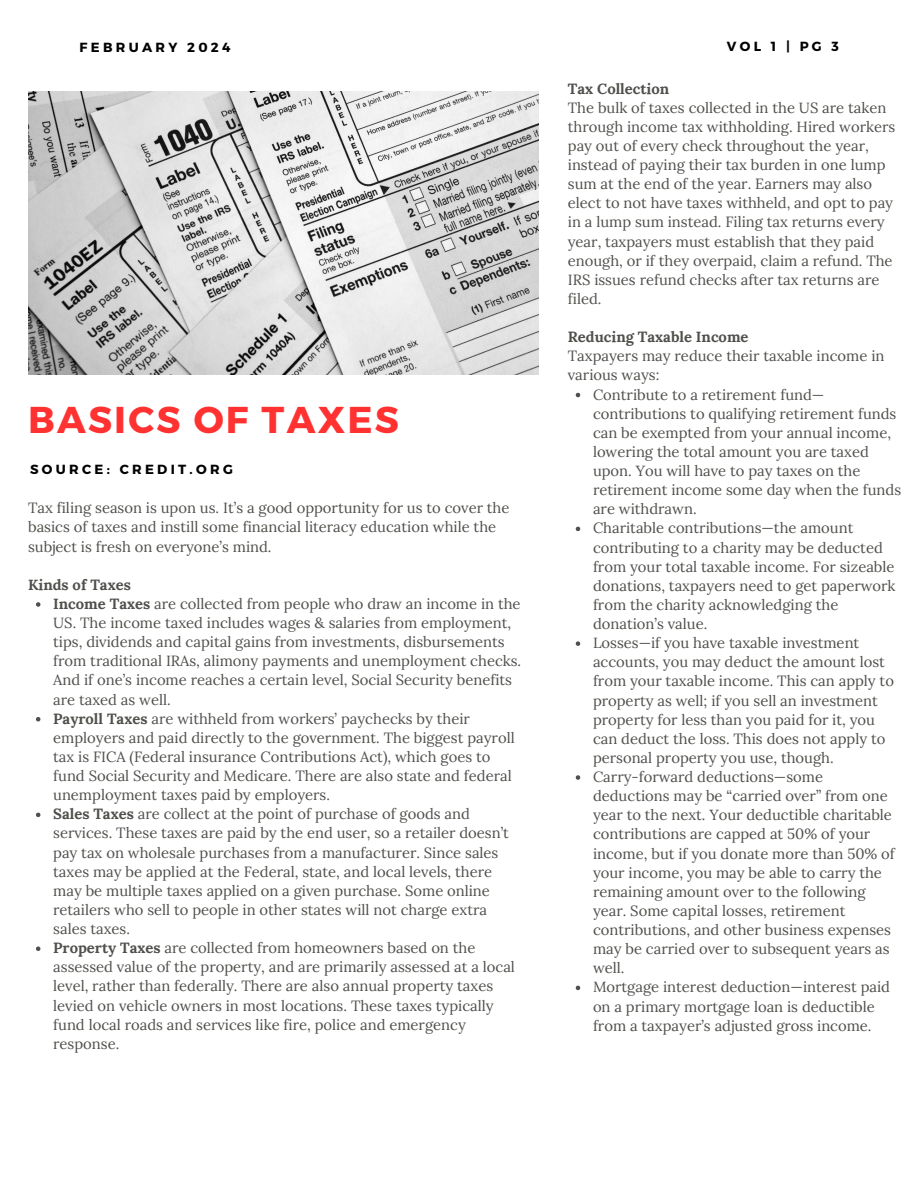
<style>
.page{position:relative;width:918px;height:1188px;background:#fff}
.page>*{position:absolute;margin:0;border:0;box-sizing:border-box;transform-origin:0 0}
.t1{font:700 37.35px "Montserrat";letter-spacing:.06em;color:#ff3131}
.t2{font:14.85px/19.2px "Lora";color:#4f4f4b}
.t3{font:700 14.85px "Lora";color:#4f4f4b}
.t4{font:700 13.2px "Montserrat";letter-spacing:.25em;color:#000}
.s1{font-weight:700}
</style>
<div class="page">
<img style="left:28px;top:92px;width:511px;height:282px">
<svg style="left:36px;top:602px;width:4px;height:5px"></svg>
<svg style="left:36px;top:717px;width:4px;height:4px"></svg>
<svg style="left:36px;top:813px;width:4px;height:4px"></svg>
<svg style="left:36px;top:946px;width:4px;height:5px"></svg>
<svg style="left:576px;top:393px;width:4px;height:4px"></svg>
<svg style="left:576px;top:527px;width:4px;height:4px"></svg>
<svg style="left:576px;top:641px;width:4px;height:5px"></svg>
<svg style="left:576px;top:775px;width:4px;height:5px"></svg>
<svg style="left:576px;top:986px;width:4px;height:4px"></svg>
<p class="t4" style="left:80px;top:39px;width:153px">FEBRUARY 2024</p>
<p class="t4" style="left:727px;top:38px;width:113px">VOL1|PG3</p>
<h2 class="t1" style="left:28px;top:395px;width:372px">BASICS OF TAXES</h2>
<p class="t4" style="left:30px;top:461px;width:204px">SOURCE: CREDIT.ORG</p>
<h2 class="t2" style="left:28px;top:498px;width:483px">Tax filing season is upon us. It’s a good opportunity for us to cover the basics of taxes and instill some financial literacy education while the subject is fresh on everyone’s mind.</h2>
<h1 class="t3" style="left:28px;top:575px;width:104px">Kinds of Taxes</h1>
<h2 class="t2" style="left:53px;top:594px;width:470px"><span class="s1">Income Taxes</span> are collected from people who draw an income in the US. The income taxed includes wages &amp; salaries from employment, tips, dividends and capital gains from investments, disbursements from traditional IRAs, alimony payments and unemployment checks.<br>And if one’s income reaches a certain level, Social Security benefits are taxed as well.</h2>
<p class="t2" style="left:53px;top:709px;width:463px"><span class="s1">Payroll Taxes</span> are withheld from workers’ paychecks by their employers and paid directly to the government. The biggest payroll tax is FICA (Federal insurance Contributions Act), which goes to fund Social Security and Medicare. There are also state and federal unemployment taxes paid by employers.</p>
<h3 class="t2" style="left:53px;top:804px;width:457px"><span class="s1">Sales Taxes</span> are collect at the point of purchase of goods and services. These taxes are paid by the end user, so a retailer doesn’t pay tax on wholesale purchases from a manufacturer. Since sales taxes may be applied at the Federal, state, and local levels, there may be multiple taxes applied on a given purchase. Some online retailers who sell to people in other states will not charge extra sales taxes.</h3>
<p class="t2" style="left:53px;top:938px;width:463px"><span class="s1">Property Taxes</span> are collected from homeowners based on the assessed value of the property, and are primarily assessed at a local level, rather than federally. There are also annual property taxes levied on vehicle owners in most locations. These taxes typically fund local roads and services like fire, police and emergency response.</p>
<p class="t3" style="left:568px;top:79px;width:103px">Tax Collection</p>
<p class="t2" style="left:568px;top:98px;width:329px">The bulk of taxes collected in the US are taken through income tax withholding. Hired workers pay out of every check throughout the year, instead of paying their tax burden in one lump sum at the end of the year. Earners may also elect to not have taxes withheld, and opt to pay in a lump sum instead. Filing tax returns every year, taxpayers must establish that they paid enough, or if they overpaid, claim a refund. The IRS issues refund checks after tax returns are filed.</p>
<p class="t3" style="left:568px;top:327px;width:182px">Reducing Taxable Income</p>
<p class="t2" style="left:568px;top:346px;width:318px">Taxpayers may reduce their taxable income in various ways:</p>
<p class="t2" style="left:593px;top:384px;width:310px">Contribute to a retirement fund— contributions to qualifying retirement funds can be exempted from your annual income, lowering the total amount you are taxed upon. You will have to pay taxes on the retirement income some day when the funds are withdrawn.</p>
<p class="t2" style="left:593px;top:518px;width:304px">Charitable contributions—the amount contributing to a charity may be deducted from your total taxable income. For sizeable donations, taxpayers need to get paperwork from the charity acknowledging the donation’s value.</p>
<p class="t2" style="left:593px;top:633px;width:303px">Losses—if you have taxable investment accounts, you may deduct the amount lost from your taxable income. This can apply to property as well; if you sell an investment property for less than you paid for it, you can deduct the loss. This does not apply to personal property you use, though.</p>
<p class="t2" style="left:593px;top:767px;width:303px">Carry-forward deductions—some deductions may be “carried over” from one year to the next. Your deductible charitable contributions are capped at 50% of your income, but if you donate more than 50% of your income, you may be able to carry the remaining amount over to the following year. Some capital losses, retirement contributions, and other business expenses may be carried over to subsequent years as well.</p>
<p class="t2" style="left:593px;top:977px;width:299px">Mortgage interest deduction—interest paid on a primary mortgage loan is deductible from a taxpayer’s adjusted gross income.</p>
</div>
